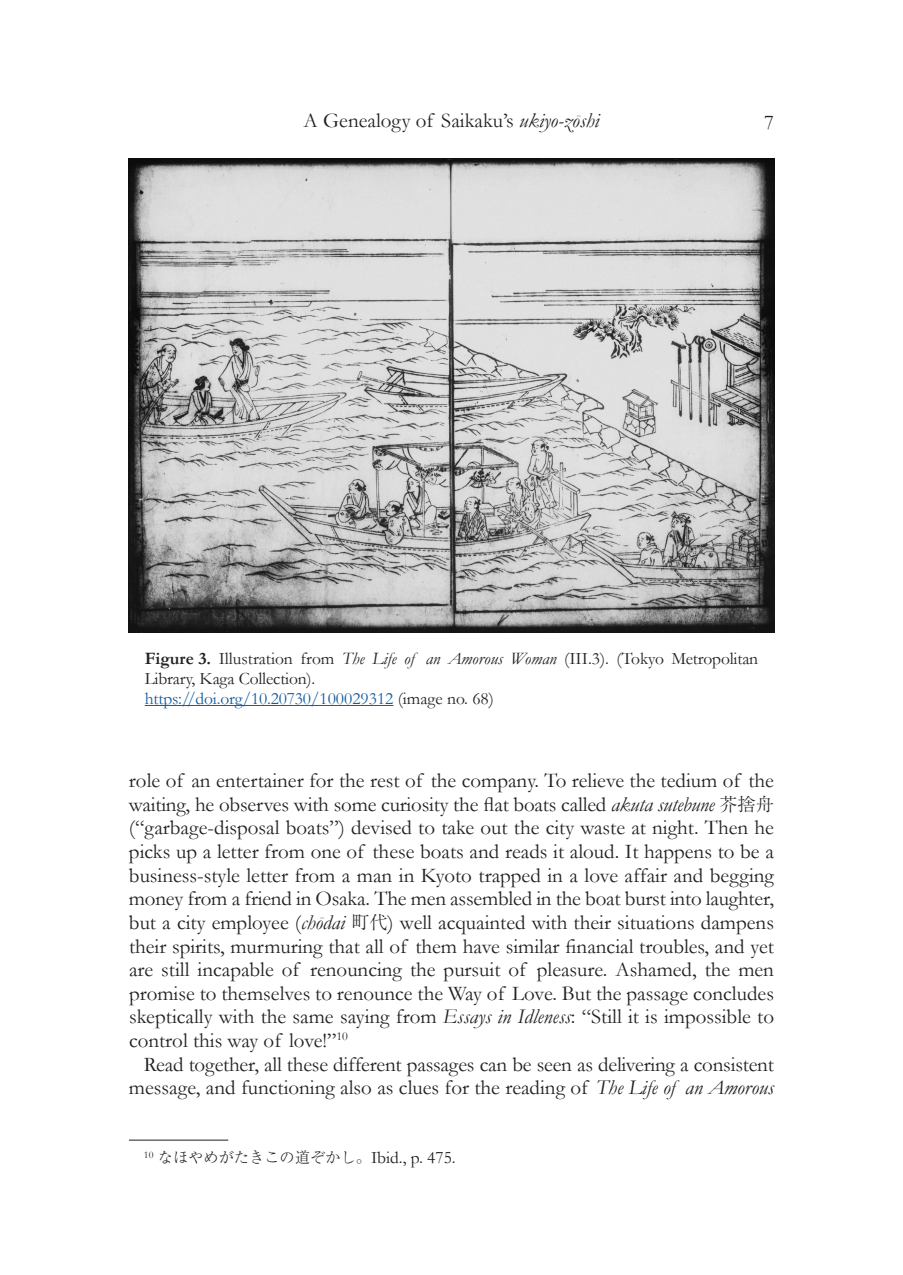
<style>
.page{position:relative;width:903px;height:1275px;background:#fff}
.page>*{position:absolute;margin:0;border:0;box-sizing:border-box;transform-origin:0 0}
.t1{font:21px/23.6px "Garamond";color:#231f20;text-align:justify}
.t2{font:17.5px/19.9px "Garamond";letter-spacing:-.01em;color:#231f20}
.t3{font:300 15.22px "Ryumin Pr 6 N";color:#231f20}
.s1{font-style:italic}
.s2{font-weight:700}
.s3{color:#175d9e}
.s4{font-family:"Ryumin Pr 6 N";font-weight:300;font-size:18.2px}
.s5{font-family:"Garamond";font-weight:400;font-size:17.5px}
</style>
<div class="page">
<hr style="left:129px;top:1140px;width:99px;height:1px;background:#231f20">
<hr style="left:145px;top:705px;width:248px;height:1px;background:#175d9e">
<img style="left:129px;top:159px;width:645px;height:474px">
<p class="t1" style="left:304px;top:108px;width:297px">A Genealogy of Saikaku’s <span class="s1">ukiyo-zōshi</span></p>
<p class="t1" style="left:764px;top:110px;width:11px">7</p>
<p class="t2" style="left:145px;top:648px;width:615px"><span class="s2">Figure 3.</span> Illustration from <span class="s1">The Life of an Amorous Woman</span> (III.3). (Tokyo Metropolitan<br>Library, Kaga Collection).<br><span class="s3">https://doi.org/10.20730/100029312</span> (image no. 68)</p>
<p class="t1" style="left:129px;top:768px;width:646px">role of an entertainer for the rest of the company. To relieve the tedium of the waiting, he observes with some curiosity the flat boats called <span class="s1">akuta sutebune</span> <span class="s4">芥捨舟</span>(“garbage-disposal boats”) devised to take out the city waste at night. Then he picks up a letter from one of these boats and reads it aloud. It happens to be a business-style letter from a man in Kyoto trapped in a love affair and begging money from a friend in Osaka. The men assembled in the boat burst into laughter, but a city employee (<span class="s1">chōdai</span> <span class="s4">町代</span>) well acquainted with their situations dampens their spirits, murmuring that all of them have similar financial troubles, and yet are still incapable of renouncing the pursuit of pleasure. Ashamed, the men promise to themselves to renounce the Way of Love. But the passage concludes skeptically with the same saying from <span class="s1">Essays in Idleness</span>: “Still it is impossible to control this way of love!”<sup>10</sup></p>
<p class="t1" style="left:129px;top:1052px;width:646px;text-align:right">Read together, all these different passages can be seen as delivering a consistent message, and functioning also as clues for the reading of <span class="s1">The Life of an Amorous</span></p>
<p class="t3" style="left:144px;top:1146px;width:313px"><sup>10</sup> なほやめがたきこの道ぞかし。<span class="s5">Ibid., p. 475.</span></p>
</div>
